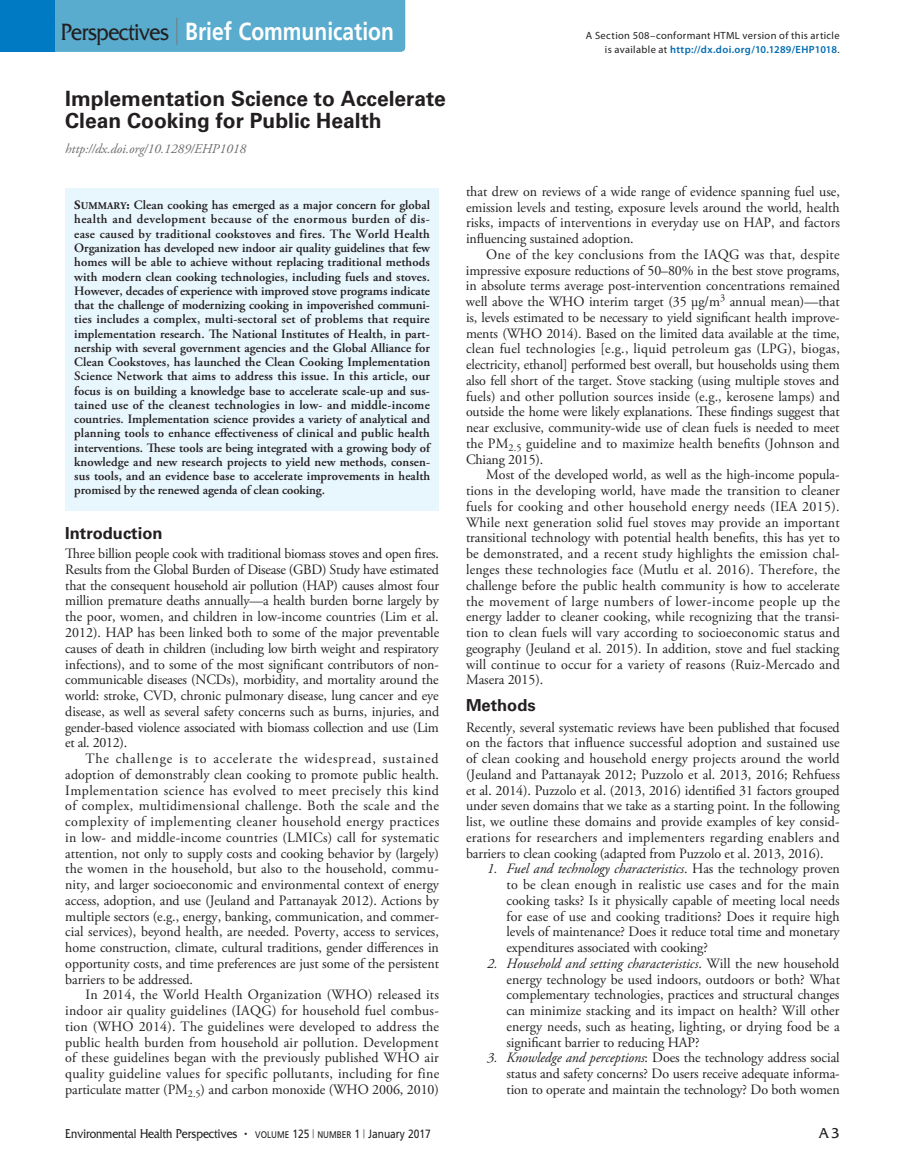
<style>
.page{position:relative;width:905px;height:1175px;background:#fff}
.page>*{position:absolute;margin:0;border:0;box-sizing:border-box;transform-origin:0 0}
.t1{font:700 24.75px "Frutiger LT Std";color:#fff;scale:.85 1}
.t2{font:700 21px/22.5px "Univers LT Std";color:#231f20}
.t3{font:700 16.5px "Univers LT Std";color:#231f20}
.t4{font:15px "Friz Quadrata Std";color:#231f20}
.t5{font:14.25px/15.8px "Adobe Garamond Pro";letter-spacing:-.005em;color:#231f20;text-align:justify}
.t6{font:13.5px "Friz Quadrata Std";color:#231f20;scale:.85 1}
.t7{font:italic 13.5px "Adobe Garamond Pro";letter-spacing:-.005em;color:#6c6d70}
.t8{font:600 12.75px/14.2px "Adobe Garamond Pro";letter-spacing:-.005em;color:#231f20;text-align:justify}
.t9{font:10.5px/13.5px "Myriad Pro";letter-spacing:.035em;color:#231f20;text-align:right}
.s1{font-family:"Friz Quadrata Std";font-weight:400;color:#231f20}
.s2{font-weight:300;font-size:27px;color:#76787b}
.s3{font-family:"Adobe Garamond Pro Bold SC800";font-weight:400}
.s4{font-family:"Adobe Garamond Pro Bold SC800";font-weight:400;font-size:10.2px}
.s5{font-weight:600;color:#006bb2}
.s6{font-style:italic}
.s7{font-size:12px}
.s8{font-family:"Frutiger LT Std Roman SC800";font-size:9.6px}
.s9{font-family:"Frutiger LT Std";font-size:12px}
.s10{font-family:"Frutiger LT Std";font-weight:300;font-size:9px}
</style>
<div class="page">
<div style="left:54px;top:0;width:351px;height:52px;background:#59accd"></div>
<div style="left:0;top:0;width:54px;height:52px;background:#007ac2"></div>
<div style="left:65px;top:188px;width:374px;height:323px;background:#e8f6fd"></div>
<h1 class="t1" style="left:61px;top:16px;width:393px"><span class="s1">Perspectives</span> <span class="s2">|</span> Brief Communication</h1>
<h2 class="t2" style="left:65px;top:87px;width:382px">Implementation Science to Accelerate<br>Clean Cooking for Public Health</h2>
<p class="t7" style="left:65px;top:140px;width:182px">http://dx.doi.org/10.1289/EHP1018</p>
<p class="t8" style="left:74px;top:198px;width:357px"><span class="s3">S</span><span class="s4">UMMARY</span><span class="s3">:</span> Clean cooking has emerged as a major concern for global health and development because of the enormous burden of dis&shy;ease caused by traditional cookstoves and fires. The World Health Organization has developed new indoor air quality guidelines that few homes will be able to achieve without replacing traditional methods with modern clean cooking technologies, including fuels and stoves.<br>However, decades of experience with improved stove programs indicate that the challenge of modernizing cooking in impoverished communi&shy;ties includes a complex, multi-sectoral set of problems that require implementation research. The National Institutes of Health, in part&shy;nership with several government agencies and the Global Alliance for Clean Cookstoves, has launched the Clean Cooking Implementation Science Network that aims to address this issue. In this article, our focus is on building a knowledge base to accelerate scale-up and sus&shy;tained use of the cleanest technologies in low- and middle-income countries. Implementation science provides a variety of analytical and planning tools to enhance effectiveness of clinical and public health interventions. These tools are being integrated with a growing body of knowledge and new research projects to yield new methods, consen&shy;sus tools, and an evidence base to accelerate improvements in health promised by the renewed agenda of clean cooking.</p>
<p class="t3" style="left:65px;top:524px;width:99px">Introduction</p>
<p class="t5" style="left:65px;top:546px;width:375px">Three billion people cook with traditional biomass stoves and open fires.<br>Results from the Global Burden of Disease (GBD) Study have estimated that the consequent household air pollution (HAP) causes almost four million premature deaths annually—a health burden borne largely by the poor, women, and children in low-income countries (Lim et al.<br>2012). HAP has been linked both to some of the major preventable causes of death in children (including low birth weight and respiratory infections), and to some of the most significant contributors of non&shy;communicable diseases (NCDs), morbidity, and mortality around the world: stroke, CVD, chronic pulmonary disease, lung cancer and eye disease, as well as several safety concerns such as burns, injuries, and gender-based violence associated with biomass collection and use (Lim et al. 2012).</p>
<p class="t5" style="left:65px;top:751px;width:375px;text-indent:20px">The challenge is to accelerate the widespread, sustained adoption of demonstrably clean cooking to promote public health.<br>Implementation science has evolved to meet precisely this kind of complex, multidimensional challenge. Both the scale and the complexity of implementing cleaner household energy practices in low- and middle-income countries (LMICs) call for systematic attention, not only to supply costs and cooking behavior by (largely) the women in the household, but also to the household, commu&shy;nity, and larger socioeconomic and environmental context of energy access, adoption, and use (Jeuland and Pattanayak 2012). Actions by multiple sectors (e.g., energy, banking, communication, and commer&shy;cial services), beyond health, are needed. Poverty, access to services, home construction, climate, cultural traditions, gender differences in opportunity costs, and time preferences are just some of the persistent barriers to be addressed.</p>
<p class="t5" style="left:65px;top:987px;width:375px;text-indent:20px">In 2014, the World Health Organization (WHO) released its indoor air quality guidelines (IAQG) for household fuel combus&shy;tion (WHO 2014). The guidelines were developed to address the public health burden from household air pollution. Development of these guidelines began with the previously published WHO air quality guideline values for specific pollutants, including for fine particulate matter (PM<sub>2.5</sub>) and carbon monoxide (WHO 2006, 2010)</p>
<p class="t9" style="left:586px;top:29px;width:255px">A Section 508–conformant HTML version of this article is available at <span class="s5">http://dx.doi.org/10.1289/EHP1018</span>.</p>
<p class="t5" style="left:466px;top:184px;width:375px">that drew on reviews of a wide range of evidence spanning fuel use, emission levels and testing, exposure levels around the world, health risks, impacts of interventions in everyday use on HAP, and factors influencing sustained adoption.</p>
<p class="t5" style="left:466px;top:247px;width:375px;text-indent:20px">One of the key conclusions from the IAQG was that, despite impressive exposure reductions of 50–80% in the best stove programs, in absolute terms average post-intervention concentrations remained well above the WHO interim target (35 μg/m<sup>3</sup> annual mean)—that is, levels estimated to be necessary to yield significant health improve&shy;ments (WHO 2014). Based on the limited data available at the time, clean fuel technologies [e.g., liquid petroleum gas (LPG), biogas, electricity, ethanol] performed best overall, but households using them also fell short of the target. Stove stacking (using multiple stoves and fuels) and other pollution sources inside (e.g., kerosene lamps) and outside the home were likely explanations. These findings suggest that near exclusive, community-wide use of clean fuels is needed to meet the PM<sub>2.5</sub> guideline and to maximize health benefits (Johnson and Chiang 2015).</p>
<p class="t5" style="left:466px;top:467px;width:375px;text-indent:20px">Most of the developed world, as well as the high-income popula&shy;tions in the developing world, have made the transition to cleaner fuels for cooking and other household energy needs (IEA 2015).<br>While next generation solid fuel stoves may provide an important transitional technology with potential health benefits, this has yet to be demonstrated, and a recent study highlights the emission chal&shy;lenges these technologies face (Mutlu et al. 2016). Therefore, the challenge before the public health community is how to accelerate the movement of large numbers of lower-income people up the energy ladder to cleaner cooking, while recognizing that the transi&shy;tion to clean fuels will vary according to socioeconomic status and geography (Jeuland et al. 2015). In addition, stove and fuel stacking will continue to occur for a variety of reasons (Ruiz-Mercado and Masera 2015).</p>
<p class="t3" style="left:466px;top:696px;width:71px">Methods</p>
<p class="t5" style="left:466px;top:719px;width:375px">Recently, several systematic reviews have been published that focused on the factors that influence successful adoption and sustained use of clean cooking and household energy projects around the world (Jeuland and Pattanayak 2012; Puzzolo et al. 2013, 2016; Rehfuess et al. 2014). Puzzolo et al. (2013, 2016) identified 31 factors grouped under seven domains that we take as a starting point. In the following list, we outline these domains and provide examples of key consid&shy;erations for researchers and implementers regarding enablers and barriers to clean cooking (adapted from Puzzolo et al. 2013, 2016).</p>
<p class="t5" style="left:506px;top:861px;width:335px;text-indent:-19px"><span class="s6">1. Fuel and technology characteristics</span>. Has the technology proven to be clean enough in realistic use cases and for the main cooking tasks? Is it physically capable of meeting local needs for ease of use and cooking traditions? Does it require high levels of maintenance? Does it reduce total time and monetary expenditures associated with cooking?</p>
<p class="t5" style="left:506px;top:956px;width:335px;text-indent:-19px"><span class="s6">2. Household and setting characteristics</span>. Will the new household energy technology be used indoors, outdoors or both? What complementary technologies, practices and structural changes can minimize stacking and its impact on health? Will other energy needs, such as heating, lighting, or drying food be a significant barrier to reducing HAP?</p>
<p class="t5" style="left:506px;top:1050px;width:335px;text-indent:-19px"><span class="s6">3. Knowledge and perceptions</span>: Does the technology address social status and safety concerns? Do users receive adequate informa&shy;tion to operate and maintain the technology? Do both women</p>
<p class="t6" style="left:65px;top:1125px;width:431px">Environmental Health Perspectives <span class="s7">•</span> <span class="s8">VOLUME</span> <span class="s9">125</span> <span class="s10">|</span> <span class="s8">NUMBER</span> <span class="s9">1</span> <span class="s10">|</span> <span class="s9">January 2017</span></p>
<p class="t4" style="left:818px;top:1124px;width:23px">A3</p>
</div>
